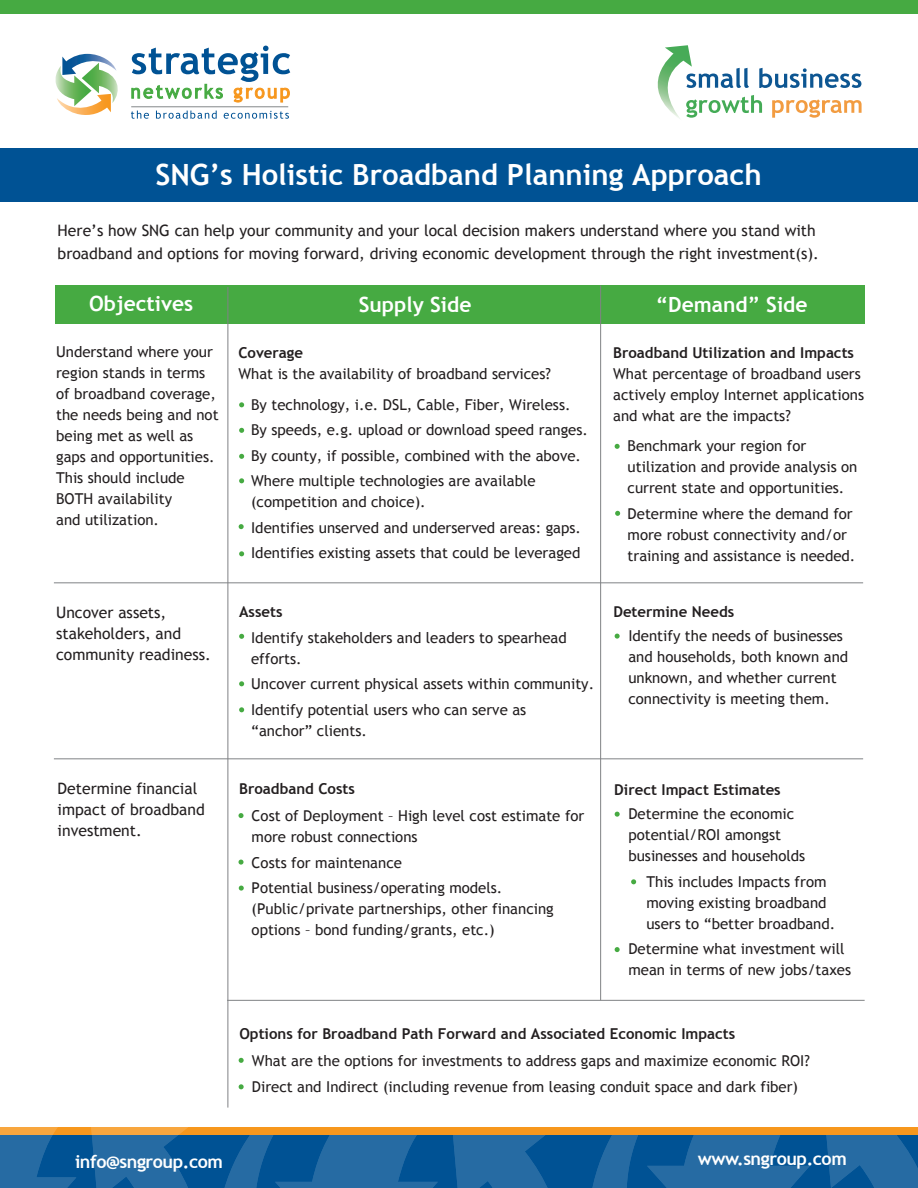
<style>
.page{position:relative;width:918px;height:1188px;background:#fff}
.page>*{position:absolute;margin:0;border:0;box-sizing:border-box;transform-origin:0 0}
.t1{font:700 29.25px "Trebuchet MS";color:#fff}
.t2{font:700 21px "Trebuchet MS";color:#fff}
.t3{font:700 18px "Trebuchet MS";letter-spacing:-.025em;color:#fff}
.t4{font:15.75px/21px "Trebuchet MS";color:#231f20}
.t5{font:15px/21px "Trebuchet MS";color:#231f20}
.t6{font:700 15px "Trebuchet MS";color:#231f20}
</style>
<div class="page">
<div style="left:0;top:1129px;width:918px;height:59px;background:#005294"></div>
<svg style="left:224px;top:1135px;width:324px;height:53px"></svg>
<svg style="left:275px;top:1135px;width:214px;height:53px;fill:#266ba3"></svg>
<svg style="left:592px;top:1135px;width:326px;height:53px"></svg>
<div style="left:0;top:1127px;width:918px;height:8px;background:#f7971d"></div>
<svg style="left:128px;top:1127px;width:60px;height:61px"></svg>
<svg style="left:0;top:1127px;width:128px;height:61px;fill:#266ba3"></svg>
<div style="left:0;top:0;width:918px;height:13px;background:#46aa42"></div>
<div style="left:0;top:148px;width:918px;height:54px;background:#005294"></div>
<svg style="left:132px;top:46px;width:158px;height:56px"></svg>
<svg style="left:131px;top:111px;width:18px;height:8px"></svg>
<svg style="left:156px;top:111px;width:61px;height:8px"></svg>
<svg style="left:224px;top:111px;width:65px;height:8px"></svg>
<hr style="left:131px;top:106px;width:157px;height:1px;background:#919596">
<svg style="left:56px;top:54px;width:62px;height:61px"></svg>
<svg style="left:657px;top:45px;width:205px;height:74px"></svg>
<div style="left:55px;top:286px;width:810px;height:38px;background:#46aa42"></div>
<hr style="left:228px;top:287px;width:1px;height:821px;background:#808285">
<hr style="left:600px;top:286px;width:1px;height:714px;background:#808285">
<hr style="left:54px;top:582px;width:809px;height:1px;background:#808285">
<hr style="left:54px;top:758px;width:809px;height:1px;background:#808285">
<hr style="left:227px;top:1000px;width:638px;height:1px;background:#808285">
<svg style="left:239px;top:402px;width:5px;height:5px"></svg>
<svg style="left:239px;top:428px;width:5px;height:5px"></svg>
<svg style="left:239px;top:454px;width:5px;height:5px"></svg>
<svg style="left:239px;top:478px;width:5px;height:5px"></svg>
<svg style="left:239px;top:524px;width:5px;height:5px"></svg>
<svg style="left:239px;top:551px;width:5px;height:5px"></svg>
<svg style="left:239px;top:634px;width:5px;height:5px"></svg>
<svg style="left:239px;top:681px;width:5px;height:5px"></svg>
<svg style="left:239px;top:707px;width:5px;height:5px"></svg>
<svg style="left:239px;top:813px;width:5px;height:5px"></svg>
<svg style="left:239px;top:860px;width:5px;height:5px"></svg>
<svg style="left:239px;top:886px;width:5px;height:5px"></svg>
<svg style="left:239px;top:1058px;width:5px;height:5px"></svg>
<svg style="left:239px;top:1084px;width:5px;height:5px"></svg>
<svg style="left:615px;top:444px;width:5px;height:5px"></svg>
<svg style="left:615px;top:511px;width:5px;height:5px"></svg>
<svg style="left:615px;top:634px;width:5px;height:5px"></svg>
<svg style="left:615px;top:812px;width:5px;height:5px"></svg>
<svg style="left:631px;top:879px;width:5px;height:5px"></svg>
<svg style="left:615px;top:947px;width:5px;height:5px"></svg>
<h1 class="t1" style="left:155px;top:156px;width:608px">SNG’s Holistic Broadband Planning Approach</h1>
<p class="t4" style="left:58px;top:220px;width:763px;line-height:22.5px">Here’s how SNG can help your community and your local decision makers understand where you stand with broadband and options for moving forward, driving economic development through the right investment(s).</p>
<h2 class="t2" style="left:89px;top:291px;width:106px">Objectives</h2>
<h2 class="t2" style="left:359px;top:291px;width:114px">Supply Side</h2>
<h2 class="t2" style="left:656px;top:292px;width:153px">“Demand” Side</h2>
<p class="t5" style="left:56px;top:342px;width:164px">Understand where your region stands in terms of broadband coverage, the needs being and not being met as well as gaps and opportunities.<br>This should include<br>BOTH availability<br>and utilization.</p>
<p class="t6" style="left:613px;top:343px;width:242px">Broadband Utilization and Impacts</p>
<p class="t5" style="left:613px;top:363px;width:252px">What percentage of broadband users actively employ Internet applications and what are the impacts?</p>
<p class="t6" style="left:238px;top:343px;width:66px">Coverage</p>
<p class="t5" style="left:238px;top:363px;width:314px">What is the availability of broadband services?</p>
<p class="t5" style="left:251px;top:392px;width:338px;line-height:25.5px">By technology, i.e. DSL, Cable, Fiber, Wireless.<br>By speeds, e.g. upload or download speed ranges.<br>By county, if possible, combined with the above.<br>Where multiple technologies are available</p>
<p class="t5" style="left:251px;top:490px;width:331px;line-height:25.5px">(competition and choice).<br>Identifies unserved and underserved areas: gaps.<br>Identifies existing assets that could be leveraged</p>
<p class="t5" style="left:628px;top:436px;width:231px">Benchmark your region for utilization and provide analysis on current state and opportunities.</p>
<p class="t5" style="left:628px;top:503px;width:229px">Determine where the demand for more robust connectivity and/or training and assistance is needed.</p>
<p class="t4" style="left:56px;top:602px;width:156px">Uncover assets, stakeholders, and community readiness.</p>
<p class="t4" style="left:58px;top:778px;width:149px">Determine financial impact of broadband investment.</p>
<p class="t6" style="left:239px;top:603px;width:45px">Assets</p>
<p class="t6" style="left:613px;top:603px;width:123px">Determine Needs</p>
<p class="t5" style="left:251px;top:627px;width:317px">Identify stakeholders and leaders to spearhead efforts.</p>
<p class="t5" style="left:251px;top:671px;width:345px;line-height:25.5px">Uncover current physical assets within community.<br>Identify potential users who can serve as</p>
<p class="t5" style="left:251px;top:720px;width:117px">“anchor” clients.</p>
<p class="t5" style="left:628px;top:625px;width:221px">Identify the needs of businesses and households, both known and unknown, and whether current connectivity is meeting them.</p>
<p class="t6" style="left:239px;top:779px;width:117px">Broadband Costs</p>
<p class="t6" style="left:614px;top:780px;width:168px">Direct Impact Estimates</p>
<p class="t5" style="left:252px;top:806px;width:334px">Cost of Deployment – High level cost estimate for more robust connections</p>
<p class="t5" style="left:252px;top:850px;width:252px;line-height:25.5px">Costs for maintenance<br>Potential business/operating models.</p>
<p class="t5" style="left:252px;top:899px;width:304px">(Public/private partnerships, other financing options – bond funding/grants, etc.)</p>
<p class="t5" style="left:628px;top:804px;width:178px">Determine the economic potential/ROI amongst businesses and households</p>
<p class="t5" style="left:646px;top:871px;width:190px">This includes Impacts from moving existing broadband users to “better broadband.</p>
<p class="t5" style="left:628px;top:939px;width:224px">Determine what investment will mean in terms of new jobs/taxes</p>
<p class="t6" style="left:239px;top:1024px;width:497px">Options for Broadband Path Forward and Associated Economic Impacts</p>
<p class="t5" style="left:252px;top:1048px;width:560px;line-height:25.5px">What are the options for investments to address gaps and maximize economic ROI?<br>Direct and Indirect (including revenue from leasing conduit space and dark fiber)</p>
<p class="t3" style="left:75px;top:1150px;width:149px">info@sngroup.com</p>
<p class="t3" style="left:698px;top:1148px;width:150px">www.sngroup.com</p>
</div>
